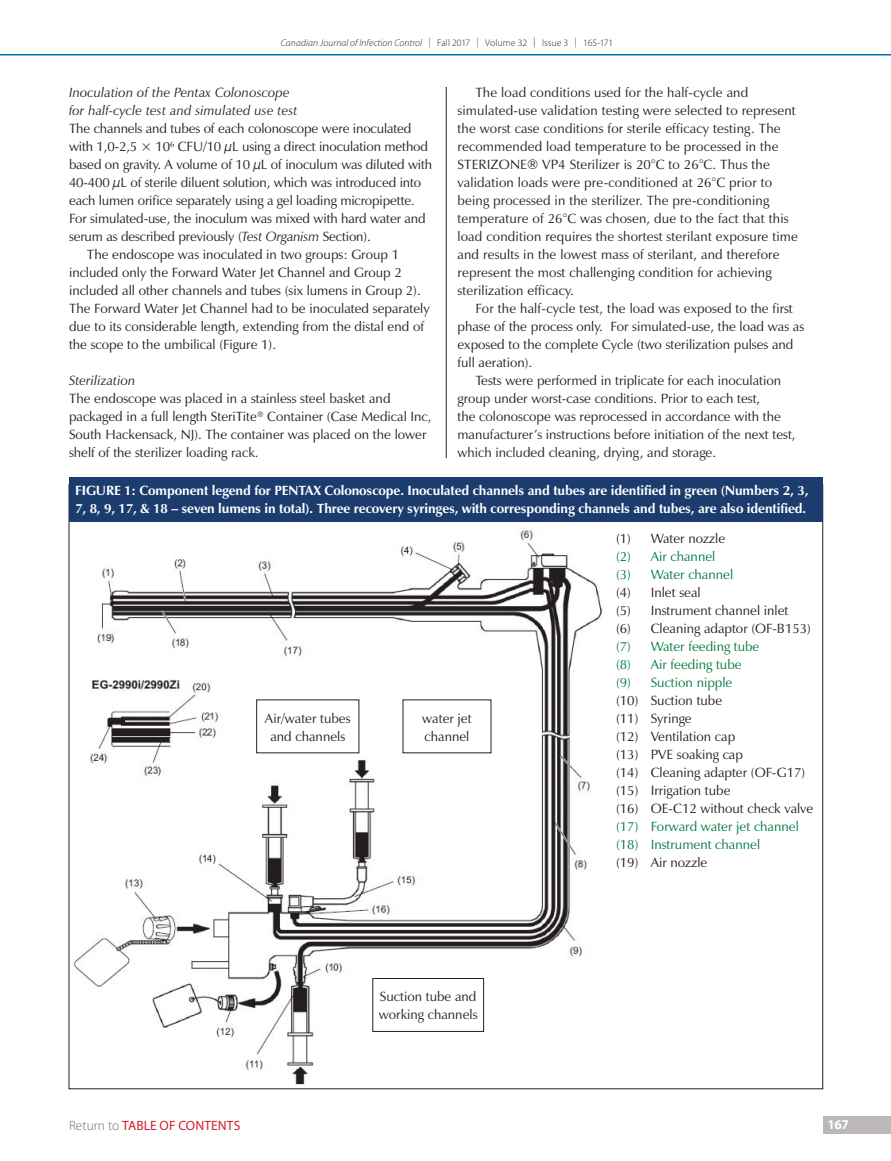
<style>
.page{position:relative;width:891px;height:1161px;background:#fff}
.page>*{position:absolute;margin:0;border:0;box-sizing:border-box;transform-origin:0 0}
.t1{font:13.5px/18px "Zapf Humanist 601 BT";color:#231f20}
.t2{font:700 13.5px/18px "Zapf Humanist 601 BT";letter-spacing:-.01em;color:#fff}
.t3{font:13.5px/18px "Zapf Humanist 601 BT";color:#007b3f}
.t4{font:italic 13.5px/18px "Zapf Humanist 601 BT";letter-spacing:.01em;color:#231f20}
.t5{font:13.5px "Myriad Pro";letter-spacing:.01em;color:#d01f2e}
.t6{font:700 13.5px "Myriad Pro";color:#fff}
.t7{font:italic 300 9.75px "Myriad Pro";letter-spacing:.01em;color:#231f20}
.s1{font-style:normal}
.s2{font-style:italic}
.s3{font-weight:300;color:#6d6e70}
</style>
<div class="page">
<hr style="left:0;top:54px;width:891px;height:2px;background:#0071b6">
<img style="left:72px;top:528px;width:531px;height:562px">
<div style="left:69px;top:477px;width:754px;height:45px;background:#1b3c6d"></div>
<hr style="left:446px;top:87px;width:1px;height:371px;background:#231f20">
<div style="left:373px;top:978px;width:111px;height:54px;border:1px solid #231f20"></div>
<div style="left:824px;top:1116px;width:67px;height:18px;background:#bbb8b7"></div>
<p class="t7" style="left:281px;top:37px;width:334px">Canadian Journal of Infection Control <span class="s1">| Fall 2017 | Volume 32 | Issue 3 | 165-171</span></p>
<p class="t4" style="left:69px;top:84px;width:230px">Inoculation of the Pentax Colonoscope for half-cycle test and simulated use test</p>
<p class="t1" style="left:69px;top:120px;width:344px">The channels and tubes of each colonoscope were inoculated</p>
<p class="t1" style="left:69px;top:138px;width:361px">with 1,0-2,5 × 10<sup>6</sup> CFU/10 µL using a direct inoculation method</p>
<p class="t1" style="left:69px;top:156px;width:365px">based on gravity. A volume of 10 µL of inoculum was diluted with</p>
<p class="t1" style="left:69px;top:174px;width:354px">40-400 µL of sterile diluent solution, which was introduced into</p>
<p class="t1" style="left:69px;top:192px;width:347px">each lumen orifice separately using a gel loading micropipette.</p>
<p class="t1" style="left:69px;top:210px;width:358px">For simulated-use, the inoculum was mixed with hard water and</p>
<p class="t1" style="left:69px;top:228px;width:303px">serum as described previously (<span class="s2">Test Organism</span> Section).</p>
<p class="t1" style="left:87px;top:246px;width:314px">The endoscope was inoculated in two groups: Group 1</p>
<p class="t1" style="left:69px;top:264px;width:334px">included only the Forward Water Jet Channel and Group 2</p>
<p class="t1" style="left:69px;top:282px;width:353px">included all other channels and tubes (six lumens in Group 2).</p>
<p class="t1" style="left:69px;top:300px;width:362px">The Forward Water Jet Channel had to be inoculated separately</p>
<p class="t1" style="left:69px;top:318px;width:357px">due to its considerable length, extending from the distal end of</p>
<p class="t1" style="left:69px;top:336px;width:209px">the scope to the umbilical (Figure 1).</p>
<p class="t4" style="left:69px;top:372px;width:68px">Sterilization</p>
<p class="t1" style="left:69px;top:390px;width:364px">The endoscope was placed in a stainless steel basket and packaged in a full length SteriTite<sup>®</sup> Container (Case Medical Inc, South Hackensack, NJ). The container was placed on the lower shelf of the sterilizer loading rack.</p>
<p class="t1" style="left:458px;top:84px;width:342px;text-indent:18px">The load conditions used for the half-cycle and simulated-use validation testing were selected to represent the worst case conditions for sterile efficacy testing. The recommended load temperature to be processed in the STERIZONE® VP4 Sterilizer is 20°C to 26°C. Thus the validation loads were pre-conditioned at 26°C prior to being processed in the sterilizer. The pre-conditioning temperature of 26°C was chosen, due to the fact that this load condition requires the shortest sterilant exposure time and results in the lowest mass of sterilant, and therefore represent the most challenging condition for achieving sterilization efficacy.</p>
<p class="t1" style="left:476px;top:300px;width:319px">For the half-cycle test, the load was exposed to the first</p>
<p class="t1" style="left:457px;top:318px;width:348px">phase of the process only. For simulated-use, the load was as</p>
<p class="t1" style="left:457px;top:336px;width:337px">exposed to the complete Cycle (two sterilization pulses and</p>
<p class="t1" style="left:457px;top:354px;width:76px">full aeration).</p>
<p class="t1" style="left:475px;top:372px;width:307px">Tests were performed in triplicate for each inoculation</p>
<p class="t1" style="left:457px;top:390px;width:304px">group under worst-case conditions. Prior to each test,</p>
<p class="t1" style="left:457px;top:408px;width:325px">the colonoscope was reprocessed in accordance with the</p>
<p class="t1" style="left:457px;top:426px;width:340px">manufacturer’s instructions before initiation of the next test,</p>
<p class="t1" style="left:457px;top:444px;width:260px">which included cleaning, drying, and storage.</p>
<p class="t2" style="left:75px;top:482px;width:735px">FIGURE 1: Component legend for PENTAX Colonoscope. Inoculated channels and tubes are identified in green (Numbers 2, 3,<br>7, 8, 9, 17, &amp; 18 – seven lumens in total). Three recovery syringes, with corresponding channels and tubes, are also identified.</p>
<p class="t1" style="left:616px;top:529px;width:111px">(1) Water nozzle</p>
<p class="t3" style="left:616px;top:547px;width:119px">(2) Air channel (3) Water channel</p>
<p class="t1" style="left:616px;top:583px;width:196px">(4) Inlet seal<br>(5) Instrument channel inlet<br>(6) Cleaning adaptor (OF-B153)</p>
<p class="t3" style="left:616px;top:637px;width:145px">(7) Water feeding tube (8) Air feeding tube (9) Suction nipple</p>
<p class="t1" style="left:616px;top:691px;width:199px">(10) Suction tube<br>(11) Syringe<br>(12) Ventilation cap<br>(13) PVE soaking cap<br>(14) Cleaning adapter (OF-G17) (15) Irrigation tube<br>(16) OE-C12 without check valve</p>
<p class="t3" style="left:616px;top:817px;width:184px">(17) Forward water jet channel (18) Instrument channel</p>
<p class="t1" style="left:616px;top:853px;width:93px">(19) Air nozzle</p>
<p class="t1" style="left:265px;top:709px;width:87px;text-align:center">Air/water tubes and channels</p>
<p class="t1" style="left:422px;top:709px;width:51px">water jet channel</p>
<p class="t1" style="left:379px;top:988px;width:100px">Suction tube and working channels</p>
<p class="t5" style="left:69px;top:1117px;width:173px"><span class="s3">Return to</span> TABLE OF CONTENTS</p>
<p class="t6" style="left:827px;top:1116px;width:23px">167</p>
</div>
